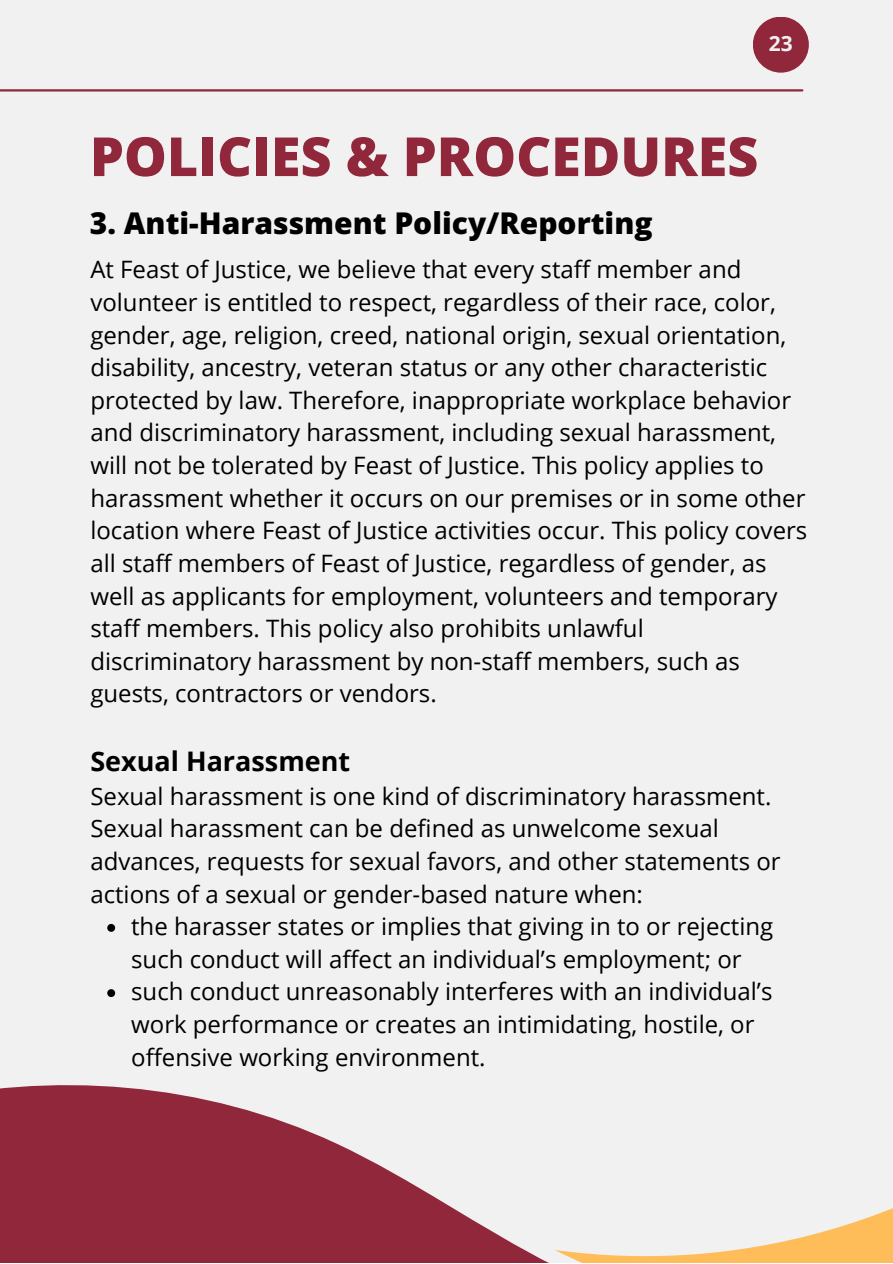
<style>
.page{position:relative;width:893px;height:1264px;background:#fff}
.page>*{position:absolute;margin:0;border:0;box-sizing:border-box;transform-origin:0 0}
.t1{font:800 54px "Open Sans";color:#91273b}
.t2{font:800 30px "Open Sans";color:#000}
.t3{font:700 27px "Open Sans";color:#000}
.t4{font:24px/32.5px "Open Sans";color:#000}
.t5{font:700 21px "Open Sans";color:#f1f1f1}
</style>
<div class="page">
<div style="left:0;top:0;width:892px;height:1262px;background:#f1f1f1"></div>
<hr style="left:0;top:89px;width:802px;height:2px;background:#91273b">
<div style="left:752px;top:17px;width:56px;height:56px;background:#91273b;border-radius:50%"></div>
<svg style="left:0;top:1085px;width:547px;height:177px;fill:#91273b"></svg>
<svg style="left:555px;top:1208px;width:337px;height:54px"></svg>
<svg style="left:107px;top:924px;width:8px;height:7px"></svg>
<svg style="left:107px;top:989px;width:8px;height:8px"></svg>
<p class="t5" style="left:768px;top:29px;width:25px">23</p>
<p class="t1" style="left:90px;top:118px;width:670px">POLICIES &amp; PROCEDURES</p>
<p class="t2" style="left:90px;top:202px;width:564px">3. Anti-Harassment Policy/Reporting</p>
<p class="t4" style="left:90px;top:253px;width:718px">At Feast of Justice, we believe that every staff member and volunteer is entitled to respect, regardless of their race, color, gender, age, religion, creed, national origin, sexual orientation, disability, ancestry, veteran status or any other characteristic protected by law. Therefore, inappropriate workplace behavior and discriminatory harassment, including sexual harassment, will not be tolerated by Feast of Justice. This policy applies to harassment whether it occurs on our premises or in some other location where Feast of Justice activities occur. This policy covers all staff members of Feast of Justice, regardless of gender, as well as applicants for employment, volunteers and temporary staff members. This policy also prohibits unlawful discriminatory harassment by non-staff members, such as guests, contractors or vendors.</p>
<p class="t3" style="left:90px;top:742px;width:261px">Sexual Harassment</p>
<p class="t4" style="left:90px;top:779px;width:691px">Sexual harassment is one kind of discriminatory harassment.<br>Sexual harassment can be defined as unwelcome sexual advances, requests for sexual favors, and other statements or actions of a sexual or gender-based nature when:</p>
<p class="t4" style="left:131px;top:909px;width:643px">the harasser states or implies that giving in to or rejecting such conduct will affect an individual’s employment; or</p>
<p class="t4" style="left:131px;top:974px;width:642px">such conduct unreasonably interferes with an individual’s work performance or creates an intimidating, hostile, or offensive working environment.</p>
</div>
